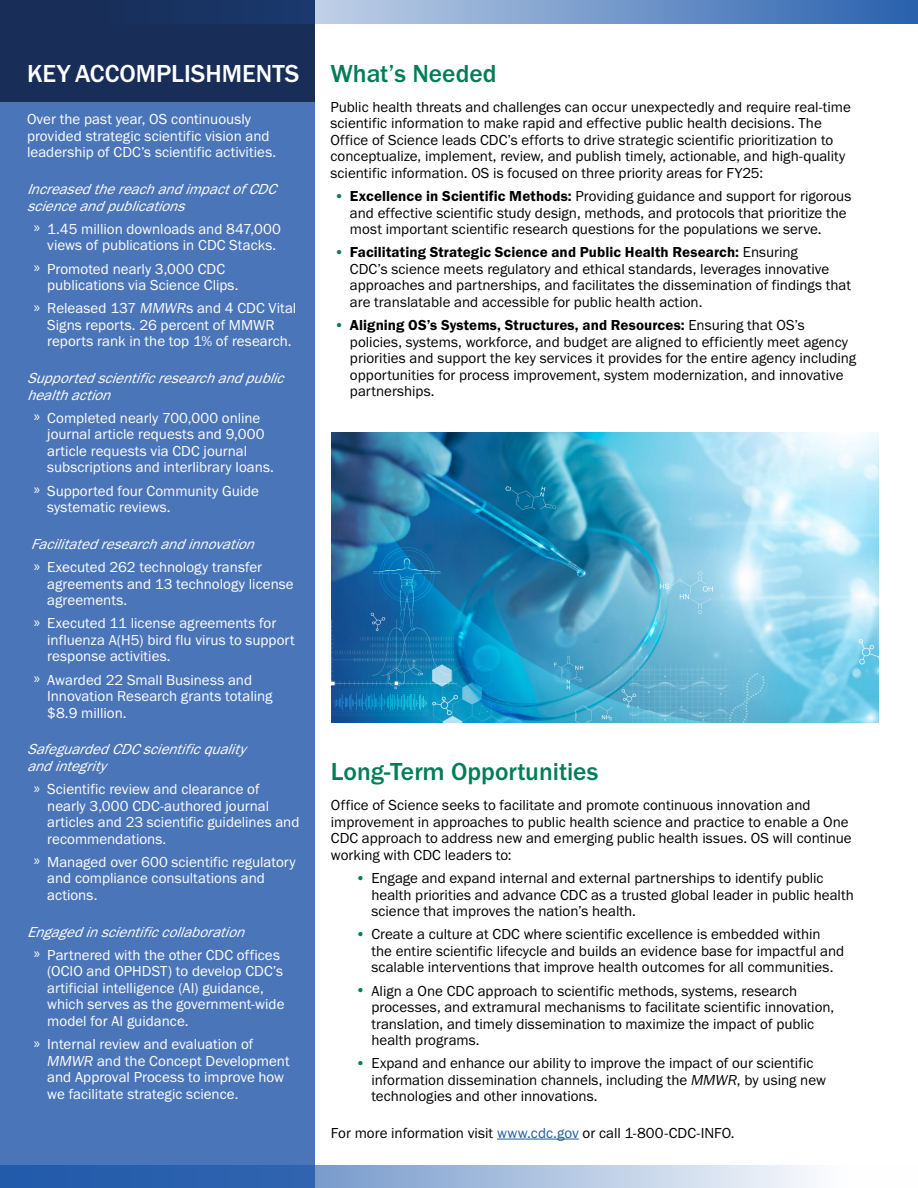
<style>
.page{position:relative;width:918px;height:1188px;background:#fff}
.page>*{position:absolute;margin:0;border:0;box-sizing:border-box;transform-origin:0 0}
.t1{font:500 25.5px "Franklin Gothic URW";color:#007d58}
.H2_Key_Accomplishments{font:500 25.5px "Franklin Gothic URW";color:#fff}
.p_body_MAIN{font:15px/16.5px "Franklin Gothic URW Boo";color:#000}
.p_body_MAIN-2{font:15px/16.5px "Franklin Gothic URW Boo";color:#fff}
.p_body_MAIN-3{font:italic 15px/16.5px "Franklin Gothic URW Boo";color:#fff}
.s1{font-family:"Myriad Pro"}
.s2{font-family:"Franklin Gothic URW Boo Ita"}
.s3{font-family:"Myriad Pro";font-weight:900;color:#007d58}
.s4{font-family:"Franklin Gothic URW Dem"}
.s5{color:#215e9e}
</style>
<div class="page">
<div style="left:0;top:102px;width:314px;height:1086px;background:#4b75b9"></div>
<div style="left:0;top:0;width:314px;height:102px;background:#182d57"></div>
<svg style="left:185px;top:0;width:733px;height:24px;background:#6486b8"></svg>
<svg style="left:0;top:1165px;width:813px;height:23px;background:#7f9fcd"></svg>
<img style="left:332px;top:433px;width:546px;height:289px">
<hr style="left:497px;top:1139px;width:82px;height:1px;background:#215e9e">
<h2 class="H2_Key_Accomplishments" style="left:27px;top:58px;width:274px">KEY ACCOMPLISHMENTS</h2>
<p class="p_body_MAIN-2" style="left:27px;top:111px;width:251px">Over the past year, OS continuously provided strategic scientific vision and leadership of CDC’s scientific activities.</p>
<p class="p_body_MAIN-3" style="left:27px;top:181px;width:257px">IncreasedthereachandimpactofCDC scienceandpublications</p>
<p class="p_body_MAIN-2" style="left:34px;top:220px;width:249px;text-align:right"><span class="s1">»</span> 1.45 million downloads and 847,000 views of publications in CDC Stacks.</p>
<p class="p_body_MAIN-2" style="left:47px;top:260px;width:193px;text-indent:-14px"><span class="s1">»</span> Promoted nearly 3,000 CDC publications via Science Clips.</p>
<p class="p_body_MAIN-2" style="left:34px;top:300px;width:264px;text-align:center"><span class="s1">»</span> Released 137 <span class="s2">MMWR</span>s and 4 CDC Vital<br>Signs reports. 26 percent of MMWR reports rank in the top 1% of research.</p>
<p class="p_body_MAIN-3" style="left:27px;top:370px;width:264px">Supportedscientificresearchandpublic healthaction</p>
<p class="p_body_MAIN-2" style="left:47px;top:409px;width:228px;text-indent:-14px"><span class="s1">»</span> Completed nearly 700,000 online journal article requests and 9,000 article requests via CDC journal subscriptions and interlibrary loans.</p>
<p class="p_body_MAIN-2" style="left:47px;top:482px;width:213px;text-indent:-14px"><span class="s1">»</span> Supported four Community Guide systematic reviews.</p>
<p class="p_body_MAIN-3" style="left:31px;top:535px;width:231px">Facilitatedresearchandinnovation</p>
<p class="p_body_MAIN-2" style="left:47px;top:559px;width:248px;text-indent:-14px"><span class="s1">»</span> Executed 262 technology transfer agreements and 13 technology license agreements.</p>
<p class="p_body_MAIN-2" style="left:47px;top:615px;width:249px;text-indent:-14px"><span class="s1">»</span> Executed 11 license agreements for influenza A(H5) bird flu virus to support response activities.</p>
<p class="p_body_MAIN-2" style="left:47px;top:671px;width:227px;text-indent:-14px"><span class="s1">»</span> Awarded 22 Small Business and<br>Innovation Research grants totaling $8.9 million.</p>
<p class="p_body_MAIN-3" style="left:27px;top:741px;width:226px">SafeguardedCDCscientificquality andintegrity</p>
<p class="p_body_MAIN-2" style="left:47px;top:781px;width:254px;text-indent:-14px"><span class="s1">»</span> Scientific review and clearance of nearly 3,000 CDC-authored journal articles and 23 scientific guidelines and recommendations.</p>
<p class="p_body_MAIN-2" style="left:47px;top:853px;width:250px;text-indent:-14px"><span class="s1">»</span> Managed over 600 scientific regulatory and compliance consultations and actions.</p>
<p class="p_body_MAIN-3" style="left:27px;top:923px;width:225px">Engagedinscientificcollaboration</p>
<p class="p_body_MAIN-2" style="left:47px;top:946px;width:239px;text-indent:-14px"><span class="s1">»</span> Partnered with the other CDC offices (OCIO and OPHDST) to develop CDC’s artificial intelligence (AI) guidance, which serves as the government-wide model for AI guidance.</p>
<p class="p_body_MAIN-2" style="left:47px;top:1036px;width:244px;text-indent:-14px"><span class="s1">»</span> Internal review and evaluation of <span class="s2">MMWR</span> and the Concept Development and Approval Process to improve how we facilitate strategic science.</p>
<h2 class="t1" style="left:330px;top:58px;width:168px">What’s Needed</h2>
<p class="p_body_MAIN" style="left:330px;top:98px;width:522px">Public health threats and challenges can occur unexpectedly and require real-time scientific information to make rapid and effective public health decisions. The Office of Science leads CDC’s efforts to drive strategic scientific prioritization to conceptualize, implement, review, and publish timely, actionable, and high-quality scientific information. OS is focused on three priority areas for FY25:</p>
<p class="p_body_MAIN" style="left:350px;top:188px;width:503px;text-indent:-14px"><span class="s3">•</span> <span class="s4">Excellence in Scientific Methods:</span> Providing guidance and support for rigorous and effective scientific study design, methods, and protocols that prioritize the most important scientific research questions for the populations we serve.</p>
<p class="p_body_MAIN" style="left:350px;top:244px;width:503px;text-indent:-14px"><span class="s3">•</span> <span class="s4">Facilitating Strategic Science and Public Health Research:</span> Ensuring<br>CDC’s science meets regulatory and ethical standards, leverages innovative approaches and partnerships, and facilitates the dissemination of findings that are translatable and accessible for public health action.</p>
<p class="p_body_MAIN" style="left:350px;top:317px;width:508px;text-indent:-14px"><span class="s3">•</span> <span class="s4">Aligning OS’s Systems, Structures, and Resources:</span> Ensuring that OS’s policies, systems, workforce, and budget are aligned to efficiently meet agency priorities and support the key services it provides for the entire agency including opportunities for process improvement, system modernization, and innovative partnerships.</p>
<h2 class="t1" style="left:331px;top:756px;width:269px">Long-Term Opportunities</h2>
<p class="p_body_MAIN" style="left:331px;top:797px;width:522px">Office of Science seeks to facilitate and promote continuous innovation and improvement in approaches to public health science and practice to enable a One CDC approach to address new and emerging public health issues. OS will continue working with CDC leaders to:</p>
<p class="p_body_MAIN" style="left:371px;top:870px;width:484px;text-indent:-14px"><span class="s3">•</span> Engage and expand internal and external partnerships to identify public health priorities and advance CDC as a trusted global leader in public health science that improves the nation’s health.</p>
<p class="p_body_MAIN" style="left:371px;top:926px;width:474px;text-indent:-14px"><span class="s3">•</span> Create a culture at CDC where scientific excellence is embedded within the entire scientific lifecycle and builds an evidence base for impactful and scalable interventions that improve health outcomes for all communities.</p>
<p class="p_body_MAIN" style="left:371px;top:982px;width:464px;text-indent:-14px"><span class="s3">•</span> Align a One CDC approach to scientific methods, systems, research processes, and extramural mechanisms to facilitate scientific innovation, translation, and timely dissemination to maximize the impact of public health programs.</p>
<p class="p_body_MAIN" style="left:371px;top:1055px;width:456px;text-indent:-14px"><span class="s3">•</span> Expand and enhance our ability to improve the impact of our scientific information dissemination channels, including the <span class="s2">MMWR</span>, by using new technologies and other innovations.</p>
<p class="p_body_MAIN" style="left:331px;top:1124px;width:405px">For more information visit <span class="s5">www.cdc.gov</span> or call 1-800-CDC-INFO.</p>
</div>
